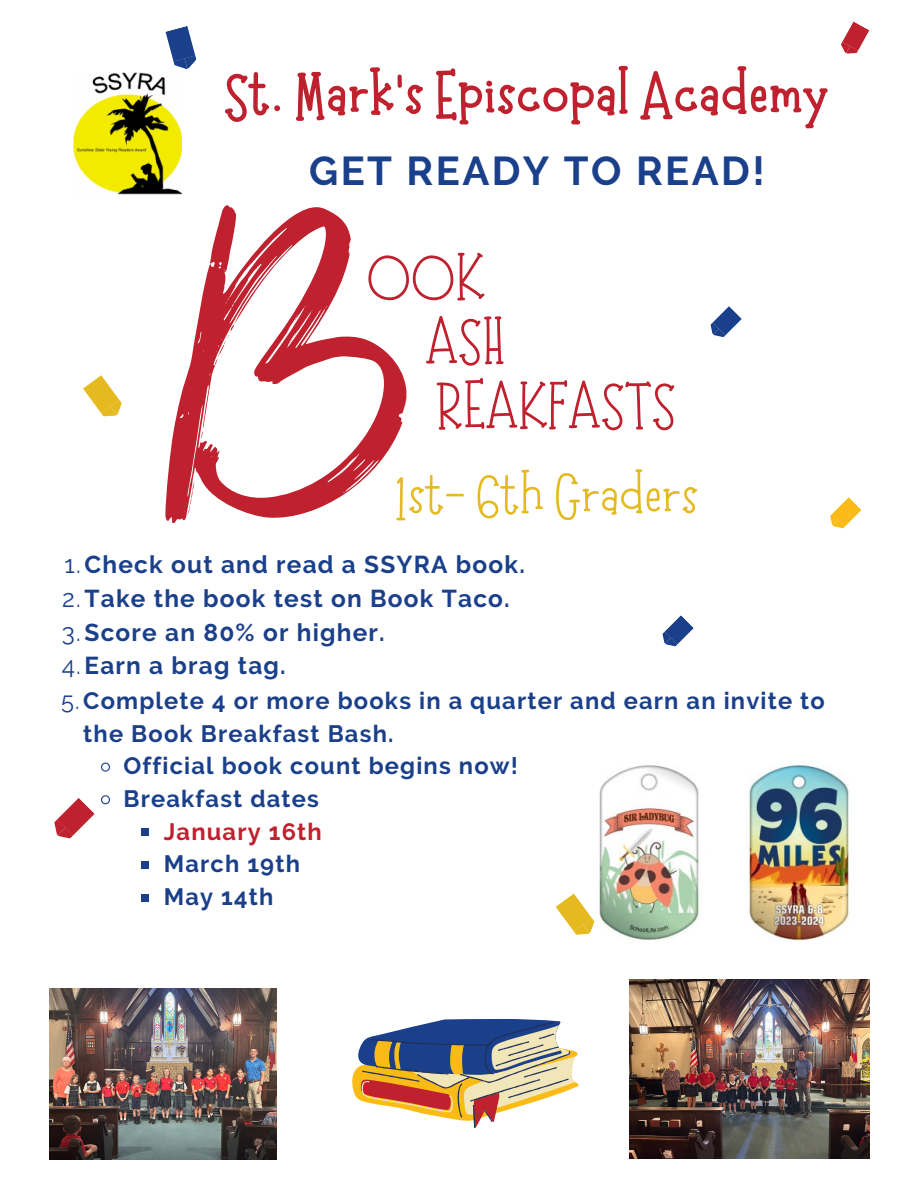
<style>
.page{position:relative;width:918px;height:1188px;background:#fff}
.page>*{position:absolute;margin:0;border:0;box-sizing:border-box;transform-origin:0 0}
.t1{font:700 63.15px "Moonlight";color:#bf212e}
.t2{font:60.75px "Moonlight";color:#bf212e}
.t3{font:57.45px "Moonlight";color:#e5ba21}
.t4{font:700 40.2px "Raleway";letter-spacing:.06em;color:#1a408b}
.t5{font:700 24.45px "Raleway";letter-spacing:.05em;color:#1a408b}
.t6{font:700 23.7px/32.7px "Raleway";letter-spacing:.05em;color:#1a408b}
.t7{font:700 23.7px "Raleway";letter-spacing:.05em;color:#bf212e}
.s1{font-weight:400}
</style>
<div class="page">
<svg style="left:352px;top:1019px;width:226px;height:109px"></svg>
<svg style="left:166px;top:26px;width:31px;height:43px"></svg>
<svg style="left:841px;top:21px;width:28px;height:33px"></svg>
<svg style="left:83px;top:375px;width:39px;height:42px"></svg>
<svg style="left:662px;top:615px;width:32px;height:32px"></svg>
<svg style="left:830px;top:497px;width:32px;height:32px"></svg>
<img style="left:73px;top:72px;width:108px;height:123px">
<svg style="left:166px;top:205px;width:241px;height:318px"></svg>
<svg style="left:188px;top:482px;width:6px;height:33px"></svg>
<svg style="left:225px;top:283px;width:2px;height:7px"></svg>
<svg style="left:201px;top:431px;width:2px;height:8px"></svg>
<svg style="left:215px;top:324px;width:19px;height:41px"></svg>
<svg style="left:295px;top:315px;width:3px;height:5px"></svg>
<svg style="left:289px;top:331px;width:8px;height:12px"></svg>
<svg style="left:710px;top:306px;width:32px;height:31px"></svg>
<img style="left:749px;top:764px;width:101px;height:177px">
<img style="left:599px;top:765px;width:100px;height:175px">
<svg style="left:101px;top:762px;width:9px;height:10px"></svg>
<svg style="left:54px;top:795px;width:56px;height:44px"></svg>
<div style="left:141px;top:828px;width:8px;height:8px;background:#1a408b"></div>
<div style="left:141px;top:861px;width:8px;height:8px;background:#1a408b"></div>
<div style="left:141px;top:894px;width:8px;height:8px;background:#1a408b"></div>
<svg style="left:556px;top:893px;width:39px;height:42px"></svg>
<img style="left:49px;top:988px;width:227px;height:171px">
<img style="left:630px;top:979px;width:239px;height:179px">
<p class="t1" style="left:223px;top:60px;width:605px">St. Mark's Episcopal Academy</p>
<p class="t4" style="left:309px;top:147px;width:457px">GET READY TO READ!</p>
<p class="t2" style="left:367px;top:242px;width:119px">OOK</p>
<p class="t2" style="left:425px;top:306px;width:81px">ASH</p>
<p class="t2" style="left:435px;top:371px;width:242px">REAKFASTS</p>
<p class="t3" style="left:394px;top:465px;width:306px">1st- 6th Graders</p>
<p class="t5" style="left:65px;top:550px;width:462px"><span class="s1">1.</span>Check out and read a SSYRA book.</p>
<p class="t5" style="left:62px;top:584px;width:449px"><span class="s1">2.</span>Take the book test on Book Taco.</p>
<p class="t5" style="left:62px;top:618px;width:324px"><span class="s1">3.</span>Score an 80% or higher.</p>
<p class="t5" style="left:62px;top:651px;width:226px"><span class="s1">4.</span>Earn a brag tag.</p>
<p class="t6" style="left:83px;top:684px;width:743px;text-indent:-22px"><span class="s1">5.</span>Complete 4 or more books in a quarter and earn an invite to the Book Breakfast Bash.</p>
<p class="t6" style="left:124px;top:750px;width:396px">Official book count begins now!</p>
<p class="t6" style="left:124px;top:782px;width:197px">Breakfast dates</p>
<p class="t7" style="left:164px;top:817px;width:159px">January 16th</p>
<p class="t6" style="left:164px;top:848px;width:138px">March 19th</p>
<p class="t6" style="left:164px;top:880px;width:111px">May 14th</p>
</div>
